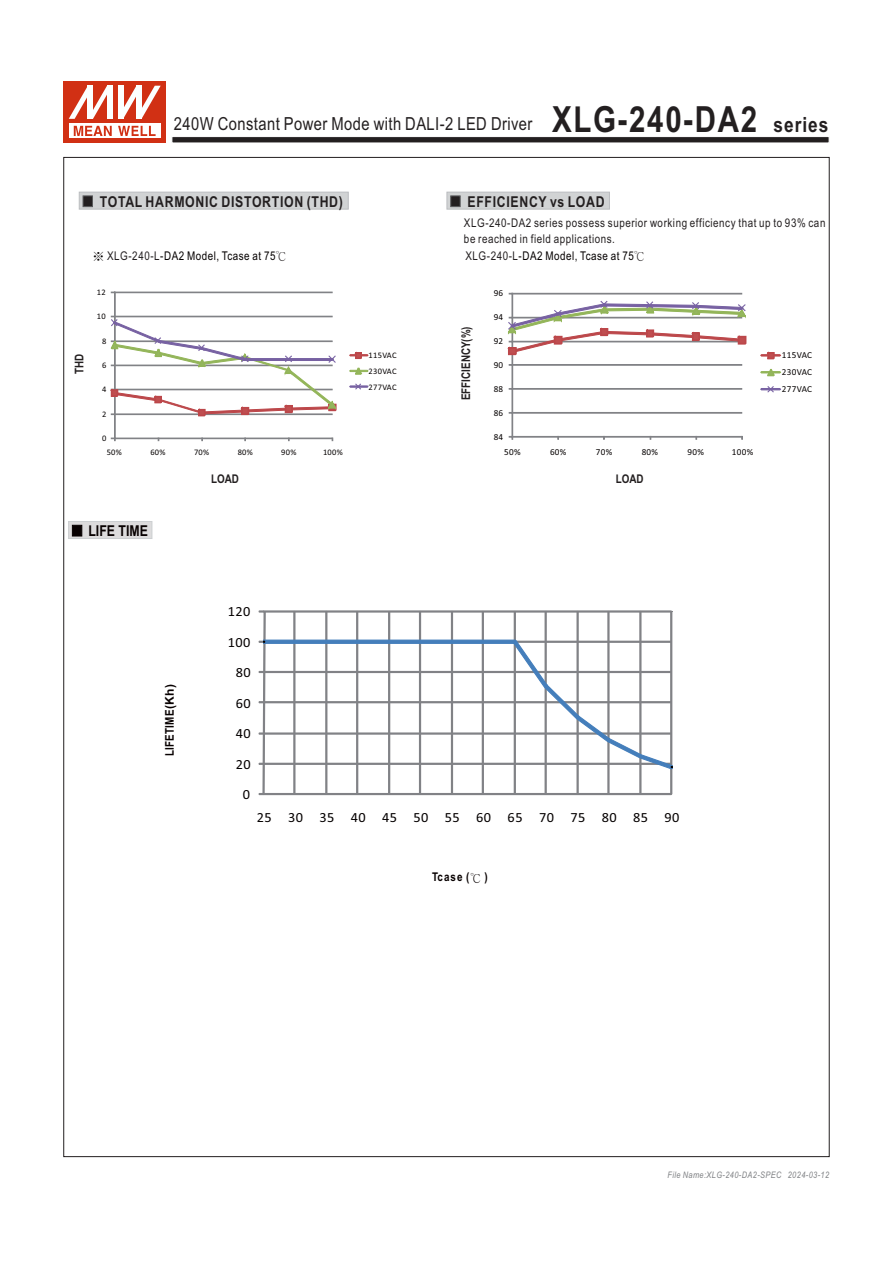
<style>
.page{position:relative;width:893px;height:1263px;background:#fff}
.page>*{position:absolute;margin:0;border:0;box-sizing:border-box;transform-origin:0 0}
.t1{font:700 36px "Arial Narrow";letter-spacing:.045em;color:#231f20}
.t2{font:18px "Arial Narrow";letter-spacing:.025em;color:#231f20}
.t3{font:700 15px "Arial Narrow";letter-spacing:.045em;color:#231f20}
.t4{font:700 15px "Arial Narrow";color:#080101}
.t5{font:14.1px "Calibri";letter-spacing:.03em;color:#050100}
.t6{font:12px/16.5px "Arial Narrow";letter-spacing:.045em;color:#231f20}
.t7{font:12px "Arial Narrow";letter-spacing:.045em;color:#050100}
.t8{font:700 12px "Arial Narrow";color:#231f20}
.t9{font:700 12px "Arial Narrow";letter-spacing:.025em;color:#080101}
.t10{font:9.15px/17px "Calibri";letter-spacing:.03em;color:#050100;text-align:justify}
.t11{font:italic 9px "Arial Narrow";letter-spacing:.045em;color:#808285}
.t12{font:8.4px/15.9px "Calibri";letter-spacing:.03em;color:#050100;text-align:justify}
.s1{font-size:21px}
.s2{font-family:"Ming Li U"}
.s3{color:#231f20}
.s4{font-family:"Ming Li U";color:#231f20}
.s5{font-family:"Arial"}
.s6{color:#050100}
.s7{font-family:"Ming Li U";font-weight:400}
</style>
<div class="page">
<div style="left:512px;top:412px;width:230px;height:2px;background:#818286;border:1px solid #818286"></div>
<div style="left:512px;top:388px;width:230px;height:2px;background:#818286;border:1px solid #818286"></div>
<div style="left:512px;top:364px;width:230px;height:2px;background:#818286;border:1px solid #818286"></div>
<hr style="left:512px;top:293px;width:230px;height:1px;background:#818286">
<hr style="left:512px;top:293px;width:1px;height:144px;background:#818286">
<hr style="left:512px;top:436px;width:230px;height:1px;background:#818286">
<svg style="left:507px;top:300px;width:240px;height:55px"></svg>
<svg style="left:760px;top:351px;width:21px;height:9px"></svg>
<svg style="left:760px;top:369px;width:21px;height:8px"></svg>
<svg style="left:760px;top:386px;width:21px;height:7px"></svg>
<hr style="left:114px;top:292px;width:218px;height:1px;background:#818286">
<hr style="left:114px;top:292px;width:1px;height:146px;background:#818286">
<hr style="left:114px;top:438px;width:218px;height:1px;background:#818286">
<svg style="left:110px;top:316px;width:227px;height:101px"></svg>
<svg style="left:349px;top:351px;width:20px;height:8px"></svg>
<svg style="left:349px;top:367px;width:20px;height:8px"></svg>
<svg style="left:349px;top:383px;width:20px;height:7px"></svg>
<div style="left:68px;top:521px;width:84px;height:18px;background:#dddcdd;border:1px solid #cccfd1"></div>
<div style="left:72px;top:525px;width:10px;height:11px;background:#080101;border:1px solid #080101"></div>
<div style="left:79px;top:192px;width:269px;height:17px;background:#d1d3d4;border:1px solid #bbbdc0"></div>
<div style="left:83px;top:196px;width:10px;height:11px;background:#231f20;border:1px solid #58595b"></div>
<div style="left:447px;top:192px;width:163px;height:17px;background:#d1d3d4;border:1px solid #bbbdc0"></div>
<div style="left:450px;top:196px;width:10px;height:11px;background:#231f20;border:1px solid #58595b"></div>
<div style="left:172px;top:136px;width:657px;height:7px;background:#231f20;border:1px solid #fff"></div>
<div style="left:64px;top:82px;width:102px;height:61px;background:#d13014"></div>
<svg style="left:69px;top:124px;width:92px;height:14px"></svg>
<svg style="left:118px;top:126px;width:38px;height:10px"></svg>
<svg style="left:74px;top:126px;width:38px;height:10px"></svg>
<svg style="left:69px;top:86px;width:43px;height:33px"></svg>
<svg style="left:118px;top:86px;width:43px;height:33px"></svg>
<div style="left:263px;top:610px;width:409px;height:3px;background:#818286;border:1px solid #818286"></div>
<div style="left:293px;top:611px;width:2px;height:184px;background:#818286;border:1px solid #818286"></div>
<div style="left:325px;top:611px;width:2px;height:184px;background:#818286;border:1px solid #818286"></div>
<hr style="left:356px;top:611px;width:2px;height:184px;background:#818286">
<hr style="left:388px;top:611px;width:2px;height:184px;background:#818286">
<hr style="left:419px;top:611px;width:2px;height:184px;background:#818286">
<hr style="left:451px;top:611px;width:2px;height:184px;background:#818286">
<hr style="left:482px;top:611px;width:2px;height:184px;background:#818286">
<hr style="left:514px;top:611px;width:2px;height:184px;background:#818286">
<div style="left:544px;top:611px;width:3px;height:184px;background:#818286;border:1px solid #818286"></div>
<div style="left:576px;top:611px;width:3px;height:184px;background:#818286;border:1px solid #818286"></div>
<div style="left:607px;top:611px;width:2px;height:184px;background:#818286;border:1px solid #818286"></div>
<div style="left:639px;top:611px;width:2px;height:184px;background:#818286;border:1px solid #818286"></div>
<div style="left:670px;top:611px;width:2px;height:184px;background:#818286;border:1px solid #818286"></div>
<hr style="left:263px;top:793px;width:409px;height:2px;background:#818286">
<svg style="left:266px;top:639px;width:406px;height:130px"></svg>
<svg style="left:259px;top:610px;width:7px;height:185px"></svg>
<h2 class="t2" style="left:174px;top:117px;width:360px">240W Constant Power Mode with DALI-2 LED Driver</h2>
<h1 class="t1" style="left:552px;top:99px;width:278px">XLG-240-DA2 <span class="s1">series</span></h1>
<p class="t3" style="left:100px;top:193px;width:245px">TOTAL HARMONIC DISTORTION (THD)</p>
<p class="t7" style="left:92px;top:251px;width:197px"><span class="s2">※</span> <span class="s3">XLG-240-L</span>-DA2 Model, Tcase at 75<span class="s4">℃</span></p>
<p class="t12" style="left:97px;top:285px;width:10px">12</p>
<p class="t12" style="left:97px;top:309px;width:10px">10</p>
<p class="t8" style="left:72px;top:374px;width:22px;rotate:-90deg">THD</p>
<p class="t12" style="left:102px;top:334px;width:6px">8</p>
<p class="t12" style="left:102px;top:358px;width:6px">6</p>
<p class="t12" style="left:102px;top:382px;width:6px">4</p>
<p class="t12" style="left:102px;top:407px;width:6px">2</p>
<p class="t12" style="left:102px;top:431px;width:6px">0</p>
<p class="t12" style="left:107px;top:445px;width:17px">50%</p>
<p class="t12" style="left:150px;top:445px;width:17px">60%</p>
<p class="t12" style="left:194px;top:445px;width:17px">70%</p>
<p class="t12" style="left:238px;top:445px;width:17px">80%</p>
<p class="t12" style="left:281px;top:445px;width:17px">90%</p>
<p class="t12" style="left:323px;top:445px;width:21px">100%</p>
<p class="t8" style="left:211px;top:471px;width:29px">LOAD</p>
<p class="t4" style="left:88px;top:522px;width:61px">LIFE TIME</p>
<p class="t12" style="left:369px;top:348px;width:29px">115VAC 230VAC 277VAC</p>
<p class="t9" style="left:163px;top:756px;width:74px;rotate:-90deg">LIFETIME<span class="s5">(Kh)</span></p>
<p class="t5" style="left:228px;top:607px;width:24px">120</p>
<p class="t5" style="left:228px;top:638px;width:24px">100</p>
<p class="t5" style="left:236px;top:668px;width:16px">80</p>
<p class="t5" style="left:236px;top:699px;width:16px">60</p>
<p class="t5" style="left:236px;top:729px;width:16px">40</p>
<p class="t5" style="left:236px;top:760px;width:16px">20</p>
<p class="t5" style="left:243px;top:790px;width:9px">0</p>
<p class="t3" style="left:467px;top:193px;width:139px">EFFICIENCY vs LOAD</p>
<p class="t6" style="left:464px;top:216px;width:363px">XLG-240-DA2 series possess superior working efficiency that up to 93% can be reached in field applications.<br>XLG-240-L<span class="s6">-DA2 Model, Tcase at 75</span><span class="s2">℃</span></p>
<p class="t10" style="left:494px;top:285px;width:11px">96</p>
<p class="t8" style="left:459px;top:400px;width:75px;rotate:-90deg">EFFICIENCY(%)</p>
<p class="t10" style="left:494px;top:309px;width:11px">94</p>
<p class="t10" style="left:494px;top:333px;width:11px">92</p>
<p class="t10" style="left:494px;top:357px;width:11px">90</p>
<p class="t10" style="left:494px;top:381px;width:11px">88</p>
<p class="t10" style="left:494px;top:405px;width:11px">86</p>
<p class="t10" style="left:494px;top:429px;width:11px">84</p>
<p class="t10" style="left:504px;top:444px;width:18px">50%</p>
<p class="t10" style="left:550px;top:444px;width:18px">60%</p>
<p class="t10" style="left:596px;top:444px;width:18px">70%</p>
<p class="t10" style="left:642px;top:444px;width:18px">80%</p>
<p class="t10" style="left:687px;top:444px;width:18px">90%</p>
<p class="t10" style="left:732px;top:444px;width:23px">100%</p>
<p class="t8" style="left:616px;top:471px;width:29px">LOAD</p>
<p class="t10" style="left:782px;top:347px;width:32px">115VAC 230VAC 277VAC</p>
<p class="t5" style="left:257px;top:813px;width:424px">25 30 35 40 45 50 55 60 65 70 75 80 85 90</p>
<p class="t9" style="left:432px;top:870px;width:57px">Tcase (<span class="s7">℃</span>)</p>
<p class="t11" style="left:667px;top:1170px;width:163px">File Name:XLG-240-DA2-SPEC 2024-03-12</p>
</div>
